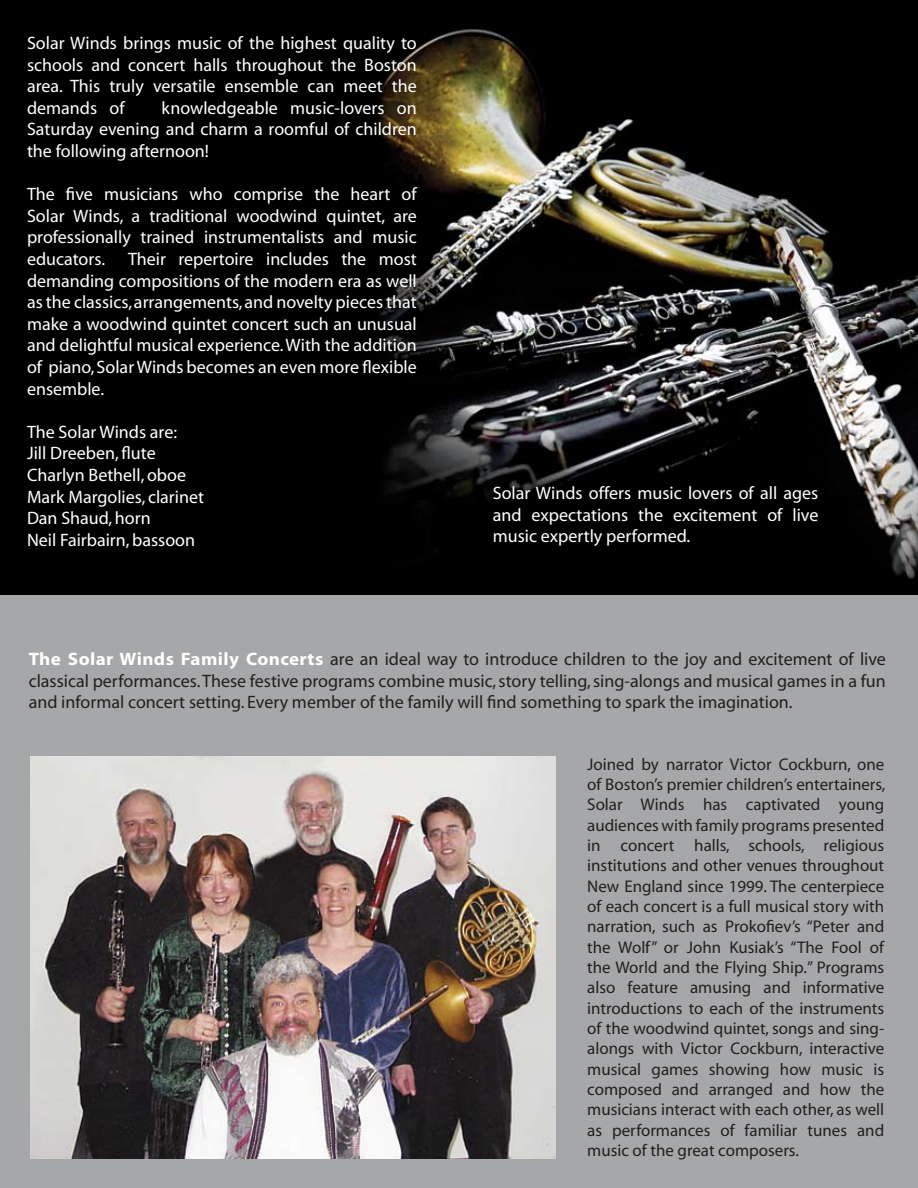
<style>
.page{position:relative;width:918px;height:1188px;background:#fff}
.page>*{position:absolute;margin:0;border:0;box-sizing:border-box;transform-origin:0 0}
.t1{font:18px/21.6px "Myriad";color:#fff;text-align:justify}
.t2{font:18px/21.6px "Myriad";color:#231f20;text-align:justify}
.t3{font:16.95px/20.4px "Myriad";color:#231f20;text-align:justify}
.s1{font-weight:700;color:#fff}
</style>
<div class="page">
<div style="left:0;top:591px;width:918px;height:597px;background:#a5a7a9"></div>
<img style="left:0;top:0;width:918px;height:594px">
<img style="left:30px;top:756px;width:525px;height:403px">
<p class="t1" style="left:27px;top:33px;width:391px">Solar Winds brings music of the highest quality to schools and concert halls throughout the Boston area. This truly versatile ensemble can meet the demands of</p>
<p class="t1" style="left:27px;top:98px;width:391px;text-indent:135px">knowledgeable music-lovers on Saturday evening and charm a roomful of children the following afternoon!</p>
<p class="t1" style="left:27px;top:184px;width:391px">The five musicians who comprise the heart of Solar Winds, a traditional woodwind quintet, are professionally trained instrumentalists and music educators.</p>
<p class="t1" style="left:27px;top:249px;width:391px;text-indent:101px">Their repertoire includes the most demanding compositions of the modern era as well as the classics, arrangements, and novelty pieces that make a woodwind quintet concert such an unusual and delightful musical experience. With the addition of piano, Solar Winds becomes an even more flexible ensemble.</p>
<p class="t1" style="left:27px;top:422px;width:179px;text-align:left">The Solar Winds are:<br>Jill Dreeben, flute<br>Charlyn Bethell, oboe<br>Mark Margolies, clarinet<br>Dan Shaud, horn<br>Neil Fairbairn, bassoon</p>
<p class="t1" style="left:493px;top:483px;width:327px">Solar Winds offers music lovers of all ages and expectations the excitement of live music expertly performed.</p>
<p class="t2" style="left:29px;top:649px;width:859px"><span class="s1">The Solar Winds Family Concerts</span> are an ideal way to introduce children to the joy and excitement of live classical performances. These festive programs combine music, story telling, sing-alongs and musical games in a fun and informal concert setting. Every member of the family will find something to spark the imagination.</p>
<p class="t3" style="left:587px;top:755px;width:300px">Joined by narrator Victor Cockburn, one of Boston’s premier children’s entertainers, Solar Winds has captivated young audiences with family programs presented in concert halls, schools, religious institutions and other venues throughout New England since 1999. The centerpiece of each concert is a full musical story with narration, such as Prokofiev’s “Peter and the Wolf” or John Kusiak’s “The Fool of the World and the Flying Ship.” Programs also feature amusing and informative introductions to each of the instruments of the woodwind quintet, songs and sing&shy;alongs with Victor Cockburn, interactive musical games showing how music is composed and arranged and how the musicians interact with each other, as well as performances of familiar tunes and music of the great composers.</p>
</div>
